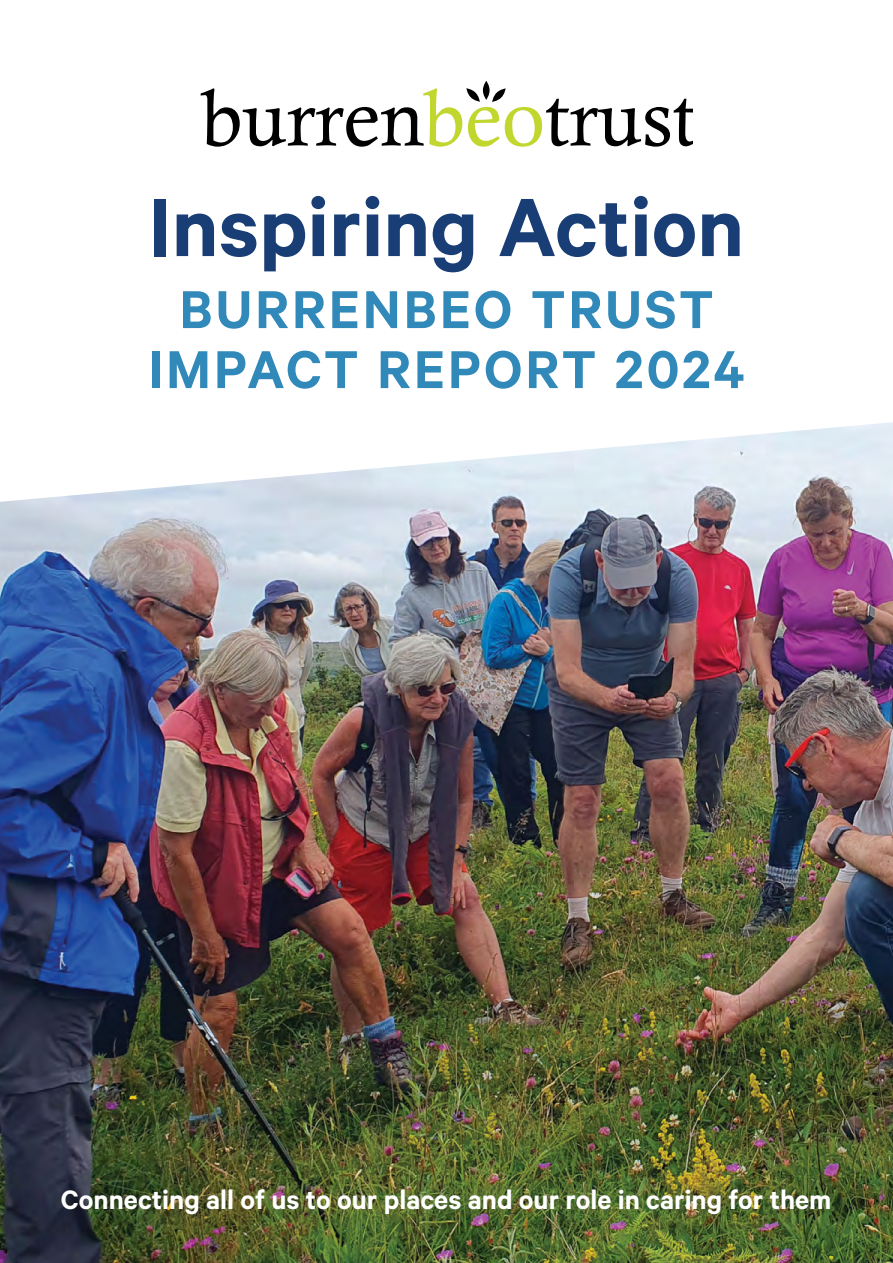
<style>
.page{position:relative;width:893px;height:1263px;background:#fff}
.page>*{position:absolute;margin:0;border:0;box-sizing:border-box;transform-origin:0 0}
.t1{font:600 93px "Calibre";color:#193e75}
.t2{font:600 60px/60px "Calibre";letter-spacing:.05em;color:#3089b9;text-align:center}
.t3{font:600 30px "Calibre";color:#fff}
</style>
<div class="page">
<img style="left:0;top:502px;width:893px;height:761px">
<svg style="left:0;top:93px;width:893px;height:409px"></svg>
<svg style="left:201px;top:81px;width:491px;height:66px"></svg>
<h1 class="t1" style="left:149px;top:172px;width:597px">Inspiring Action</h1>
<h2 class="t2" style="left:148px;top:278px;width:598px">BURRENBEO TRUST<br>IMPACT REPORT 2024</h2>
<p class="t3" style="left:61px;top:1182px;width:772px">Connecting all of us to our places and our role in caring for them</p>
</div>
